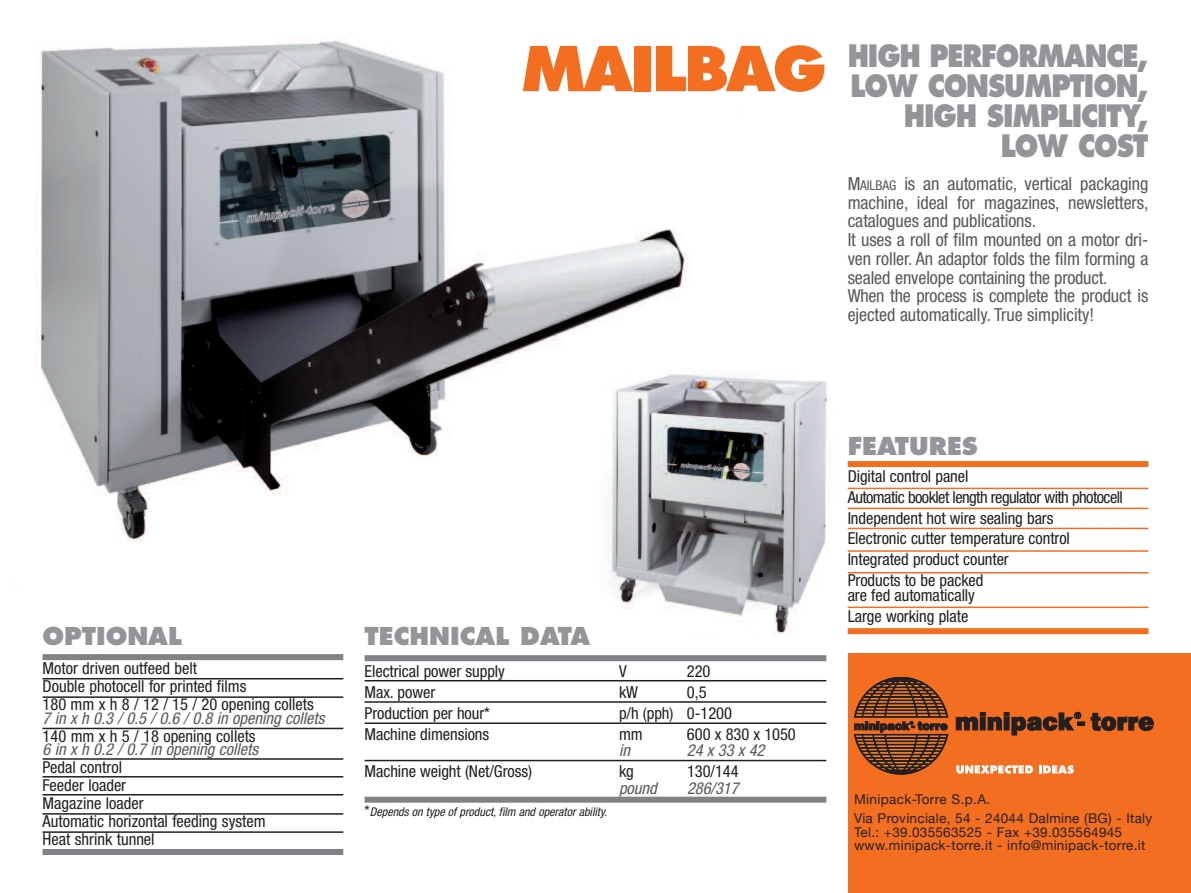
<style>
.page{position:relative;width:1191px;height:893px;background:#fff}
.page>*{position:absolute;margin:0;border:0;box-sizing:border-box;transform-origin:0 0}
.t1{font:800 60px "Futura";letter-spacing:-.04em;color:#f36e21}
.t2{font:800 30px/30px "Futura";letter-spacing:-.04em;color:#939598;text-align:right;scale:.87 1}
.t3{font:800 24px "Futura";color:#939598}
.t4{font:condensed 18px/18.8px "Helvetica Neue";letter-spacing:-.005em;color:#57585a}
.t5{font:condensed 16.5px/18px "Helvetica Neue";letter-spacing:-.005em;color:#231f20}
.t6{font:italic condensed 16.5px "Helvetica Neue";color:#57585a}
.t7{font:italic condensed 16.5px "Helvetica Neue";letter-spacing:.255em;color:#57585a}
.t8{font:13.5px/19.2px "Helvetica Neue";letter-spacing:.02em;color:#231f20}
.t9{font:italic condensed 12px "Helvetica Neue";color:#231f20}
.s1{font-size:13.5px}
.s2{font-style:normal;font-size:15px}
</style>
<div class="page">
<img style="left:34px;top:40px;width:654px;height:502px">
<div style="left:848px;top:653px;width:343px;height:240px;background:#f36e21"></div>
<div style="left:847px;top:461px;width:301px;height:6px;background:#f36e21"></div>
<hr style="left:847px;top:488px;width:301px;height:1px;background:#f36e21">
<hr style="left:847px;top:508px;width:301px;height:1px;background:#f36e21">
<hr style="left:847px;top:528px;width:301px;height:1px;background:#f36e21">
<hr style="left:847px;top:550px;width:301px;height:2px;background:#f36e21">
<hr style="left:847px;top:572px;width:301px;height:1px;background:#f36e21">
<hr style="left:847px;top:607px;width:301px;height:1px;background:#f36e21">
<div style="left:847px;top:628px;width:301px;height:6px;background:#f36e21"></div>
<hr style="left:43px;top:678px;width:300px;height:1px;background:#231f20">
<hr style="left:43px;top:696px;width:300px;height:2px;background:#231f20">
<hr style="left:43px;top:728px;width:300px;height:1px;background:#231f20">
<hr style="left:43px;top:758px;width:300px;height:2px;background:#231f20">
<hr style="left:43px;top:776px;width:300px;height:1px;background:#231f20">
<hr style="left:43px;top:794px;width:300px;height:1px;background:#231f20">
<hr style="left:43px;top:813px;width:300px;height:2px;background:#231f20">
<div style="left:43px;top:654px;width:300px;height:6px;background:#808285"></div>
<div style="left:43px;top:849px;width:300px;height:6px;background:#808285"></div>
<div style="left:364px;top:655px;width:462px;height:6px;background:#808285"></div>
<hr style="left:364px;top:680px;width:462px;height:1px;background:#231f20">
<hr style="left:364px;top:701px;width:462px;height:2px;background:#231f20">
<hr style="left:364px;top:722px;width:462px;height:2px;background:#231f20">
<hr style="left:364px;top:760px;width:462px;height:1px;background:#231f20">
<div style="left:364px;top:797px;width:462px;height:6px;background:#808285"></div>
<hr style="left:43px;top:831px;width:300px;height:2px;background:#231f20">
<img style="left:599px;top:357px;width:230px;height:277px">
<svg style="left:854px;top:677px;width:93px;height:97px"></svg>
<svg style="left:1091px;top:713px;width:62px;height:18px"></svg>
<svg style="left:956px;top:712px;width:128px;height:23px"></svg>
<svg style="left:956px;top:765px;width:118px;height:9px"></svg>
<h1 class="t1" style="left:521px;top:43px;width:307px">MAILBAG</h1>
<h2 class="t2" style="left:847px;top:43px;width:347px">HIGH PERFORMANCE,<br>LOW CONSUMPTION,<br>HIGH SIMPLICITY,<br>LOW COST</h2>
<p class="t4" style="left:847px;top:176px;width:302px">M<span class="s1">AILBAG</span> is an automatic, vertical packaging machine, ideal for magazines, newsletters, catalogues and publications.<br>It uses a roll of film mounted on a motor dri&shy;ven roller. An adaptor folds the film forming a sealed envelope containing the product.<br>When the process is complete the product is ejected automatically. True simplicity!</p>
<h3 class="t3" style="left:43px;top:626px;width:141px">OPTIONAL</h3>
<h3 class="t3" style="left:364px;top:626px;width:227px">TECHNICAL DATA</h3>
<p class="t5" style="left:364px;top:663px;width:142px">Electrical power supply</p>
<p class="t5" style="left:619px;top:663px;width:9px">V</p>
<p class="t5" style="left:687px;top:663px;width:25px">220</p>
<p class="t5" style="left:364px;top:684px;width:72px">Max. power</p>
<p class="t5" style="left:619px;top:684px;width:21px">kW</p>
<p class="t5" style="left:687px;top:684px;width:21px">0,5</p>
<p class="t5" style="left:364px;top:705px;width:127px">Production per hour*</p>
<p class="t5" style="left:619px;top:705px;width:114px">p/h (pph) 0-1200</p>
<p class="t5" style="left:364px;top:726px;width:126px">Machine dimensions</p>
<p class="t5" style="left:619px;top:726px;width:25px">mm</p>
<p class="t5" style="left:687px;top:726px;width:110px">600 x 830 x 1050</p>
<p class="t6" style="left:619px;top:744px;width:12px">in</p>
<p class="t7" style="left:687px;top:744px;width:79px">24x33x42</p>
<p class="t5" style="left:364px;top:764px;width:169px">Machine weight (Net/Gross)</p>
<p class="t5" style="left:619px;top:764px;width:16px">kg</p>
<p class="t5" style="left:687px;top:764px;width:53px">130/144</p>
<p class="t6" style="left:619px;top:782px;width:39px">pound</p>
<p class="t6" style="left:687px;top:782px;width:53px">286/317</p>
<p class="t9" style="left:364px;top:808px;width:244px"><span class="s2">*</span>Depends on type of product, film and operator ability.</p>
<p class="t5" style="left:43px;top:661px;width:273px">Motor driven outfeed belt<br>Double photocell for printed films<br>180 mm x h 8 / 12 / 15 / 20 opening collets</p>
<p class="t6" style="left:43px;top:712px;width:283px">7 in x h 0.3 / 0.5 / 0.6 / 0.8 in opening collets</p>
<p class="t5" style="left:43px;top:728px;width:215px">140 mm x h 5 / 18 opening collets</p>
<p class="t6" style="left:43px;top:743px;width:217px">6 in x h 0.2 / 0.7 in opening collets</p>
<p class="t5" style="left:43px;top:760px;width:224px">Pedal control<br>Feeder loader<br>Magazine loader<br>Automatic horizontal feeding system<br>Heat shrink tunnel</p>
<h3 class="t3" style="left:847px;top:436px;width:132px">FEATURES</h3>
<p class="t5" style="left:847px;top:467px;width:277px;line-height:20.9px">Digital control panel<br>Automatic booklet length regulator with photocell Independent hot wire sealing bars<br>Electronic cutter temperature control Integrated product counter<br>Products to be packed</p>
<p class="t5" style="left:847px;top:586px;width:129px;line-height:20.9px">are fed automatically<br>Large working plate</p>
<p class="t8" style="left:854px;top:789px;width:300px">Minipack-Torre S.p.A.<br>Via Provinciale, 54 - 24044 Dalmine (BG) - Italy</p>
<p class="t8" style="left:854px;top:825px;width:293px;line-height:13.5px">Tel.: +39.035563525 - Fax +39.035564945 www.minipack-torre.it - info@minipack-torre.it</p>
</div>
